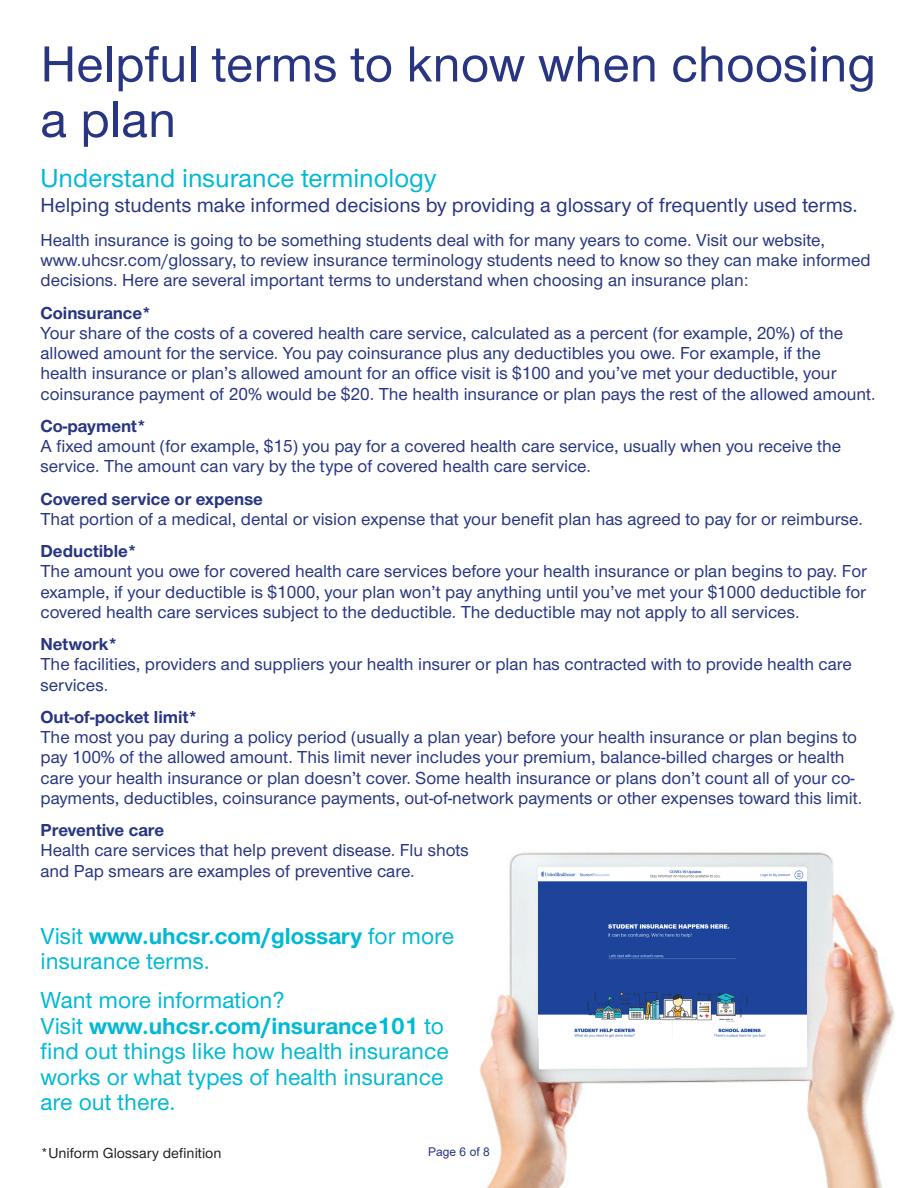
<style>
.page{position:relative;width:918px;height:1188px;background:#fff}
.page>*{position:absolute;margin:0;border:0;box-sizing:border-box;transform-origin:0 0}
.t1{font:500 52.5px/55.5px "UHC Sans";color:#283582}
.t2{font:500 27px "UHC Sans";color:#00b9d4}
.t3{font:500 24px/25.5px "UHC Sans";color:#00b9d4}
.t4{font:500 21px "UHC Sans";color:#283582}
.t5{font:18px/20.2px "UHC Sans";color:#283582}
.t6{font:700 18px "UHC Sans";color:#283582}
.t7{font:15px "UHC Sans";color:#231f20}
.t8{font:12px "Arial";color:#283582}
.s1{font-weight:700}
</style>
<div class="page">
<img style="left:480px;top:852px;width:415px;height:336px">
<img style="left:539px;top:869px;width:267px;height:168px">
<div style="left:539px;top:1037px;width:7px;height:32px;background:#fff"></div>
<h1 class="t1" style="left:40px;top:34px;width:837px">Helpful terms to know when choosing a plan</h1>
<h2 class="t2" style="left:40px;top:160px;width:397px">Understand insurance terminology</h2>
<p class="t4" style="left:41px;top:191px;width:819px">Helping students make informed decisions by providing a glossary of frequently used terms.</p>
<p class="t5" style="left:40px;top:229px;width:832px">Health insurance is going to be something students deal with for many years to come. Visit our website, www.uhcsr.com/glossary, to review insurance terminology students need to know so they can make informed decisions. Here are several important terms to understand when choosing an insurance plan:</p>
<p class="t6" style="left:40px;top:301px;width:113px">Coinsurance*</p>
<p class="t5" style="left:40px;top:322px;width:837px">Your share of the costs of a covered health care service, calculated as a percent (for example, 20%) of the allowed amount for the service. You pay coinsurance plus any deductibles you owe. For example, if the<br>health insurance or plan’s allowed amount for an office visit is $100 and you’ve met your deductible, your coinsurance payment of 20% would be $20. The health insurance or plan pays the rest of the allowed amount.</p>
<p class="t6" style="left:40px;top:414px;width:108px">Co-payment*</p>
<p class="t5" style="left:40px;top:435px;width:802px">A fixed amount (for example, $15) you pay for a covered health care service, usually when you receive the service. The amount can vary by the type of covered health care service.</p>
<p class="t6" style="left:40px;top:487px;width:224px">Covered service or expense</p>
<p class="t5" style="left:40px;top:508px;width:824px">That portion of a medical, dental or vision expense that your benefit plan has agreed to pay for or reimburse.</p>
<p class="t6" style="left:40px;top:539px;width:98px">Deductible*</p>
<p class="t5" style="left:40px;top:561px;width:828px;text-align:justify">The amount you owe for covered health care services before your health insurance or plan begins to pay. For example, if your deductible is $1000, your plan won’t pay anything until you’ve met your $1000 deductible for covered health care services subject to the deductible. The deductible may not apply to all services.</p>
<p class="t6" style="left:40px;top:632px;width:79px">Network*</p>
<p class="t5" style="left:40px;top:654px;width:813px">The facilities, providers and suppliers your health insurer or plan has contracted with to provide health care services.</p>
<p class="t6" style="left:40px;top:705px;width:159px">Out-of-pocket limit*</p>
<p class="t5" style="left:40px;top:726px;width:823px">The most you pay during a policy period (usually a plan year) before your health insurance or plan begins to pay 100% of the allowed amount. This limit never includes your premium, balance-billed charges or health care your health insurance or plan doesn’t cover. Some health insurance or plans don’t count all of your co&shy;payments, deductibles, coinsurance payments, out-of-network payments or other expenses toward this limit.</p>
<p class="t6" style="left:40px;top:818px;width:125px">Preventive care</p>
<p class="t5" style="left:40px;top:840px;width:430px">Health care services that help prevent disease. Flu shots and Pap smears are examples of preventive care.</p>
<h3 class="t3" style="left:40px;top:922px;width:415px">Visit <span class="s1">www.uhcsr.com/glossary</span> for more insurance terms.</h3>
<h3 class="t3" style="left:40px;top:986px;width:410px">Want more information?<br>Visit <span class="s1">www.uhcsr.com/insurance101</span> to find out things like how health insurance works or what types of health insurance are out there.</h3>
<p class="t8" style="left:428px;top:1144px;width:63px">Page 6 of 8</p>
<p class="t7" style="left:40px;top:1143px;width:183px">*Uniform Glossary definition</p>
</div>
